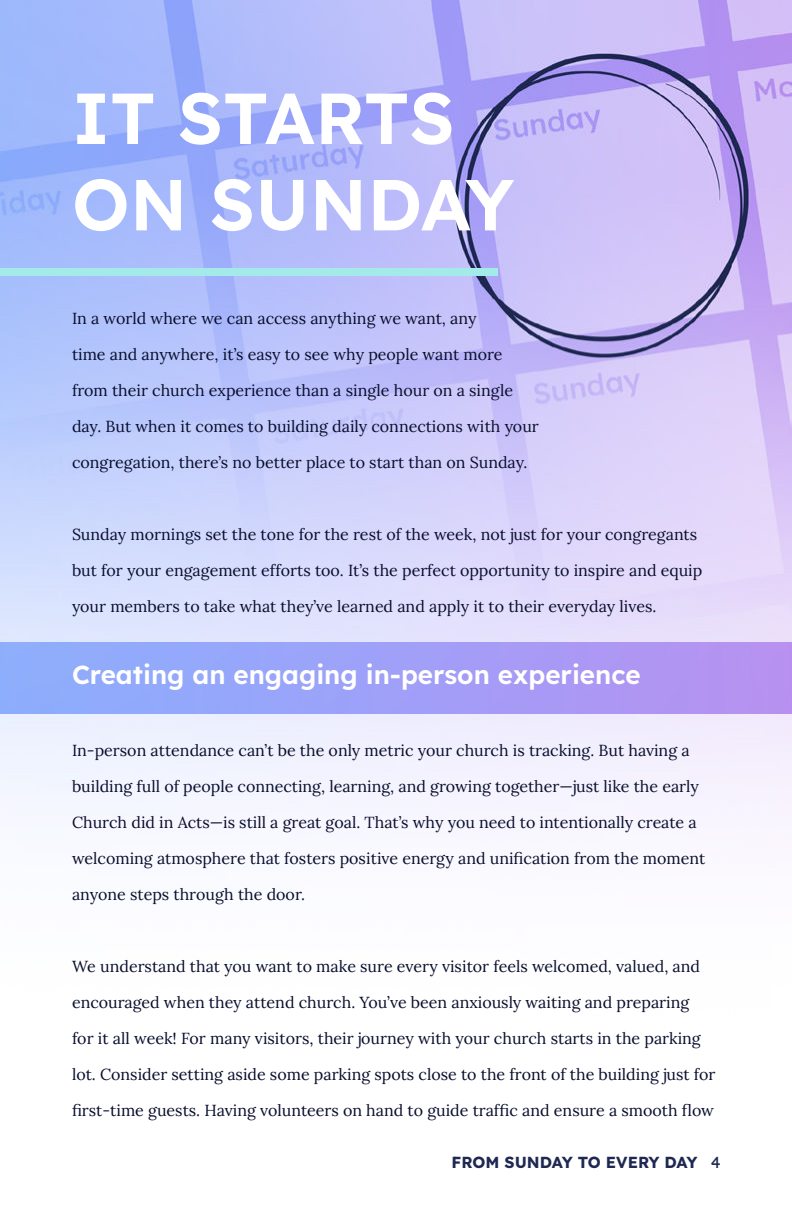
<style>
.page{position:relative;width:792px;height:1224px;background:#fff}
.page>*{position:absolute;margin:0;border:0;box-sizing:border-box;transform-origin:0 0}
.t1{font:600 72px/86.4px "Lexend";color:#fff}
.t2{font:600 26px "Lexend";color:#fff}
.t3{font:16px "Lora";color:#090e2c}
.t4{font:700 16px "Lexend";color:#1e2851}
.s1{font-weight:400}
</style>
<div class="page">
<img style="left:0;top:0;width:792px;height:825px">
<img style="left:0;top:642px;width:792px;height:72px">
<div style="left:0;top:268px;width:498px;height:8px;background:#a3eae8"></div>
<h1 class="t1" style="left:72px;top:81px;width:444px">IT STARTS<br>ON SUNDAY</h1>
<p class="t3" style="left:72px;top:312px;width:406px">In a world where we can access anything we want, any</p>
<p class="t3" style="left:72px;top:342px;width:432px">time and anywhere, it’s easy to see why people want more</p>
<p class="t3" style="left:72px;top:384px;width:443px">from their church experience than a single hour on a single</p>
<p class="t3" style="left:72px;top:420px;width:468px">day. But when it comes to building daily connections with your</p>
<p class="t3" style="left:72px;top:450px;width:457px">congregation, there’s no better place to start than on Sunday.</p>
<p class="t3" style="left:72px;top:522px;width:627px">Sunday mornings set the tone for the rest of the week, not just for your congregants</p>
<p class="t3" style="left:72px;top:564px;width:632px">but for your engagement efforts too. It’s the perfect opportunity to inspire and equip</p>
<p class="t3" style="left:72px;top:600px;width:586px">your members to take what they’ve learned and apply it to their everyday lives.</p>
<h2 class="t2" style="left:72px;top:663px;width:570px">Creating an engaging in-person experience</h2>
<p class="t3" style="left:72px;top:744px;width:619px">In-person attendance can’t be the only metric your church is tracking. But having a</p>
<p class="t3" style="left:72px;top:780px;width:628px">building full of people connecting, learning, and growing together—just like the early</p>
<p class="t3" style="left:72px;top:816px;width:626px">Church did in Acts—is still a great goal. That’s why you need to intentionally create a</p>
<p class="t3" style="left:72px;top:846px;width:635px">welcoming atmosphere that fosters positive energy and unification from the moment</p>
<p class="t3" style="left:72px;top:888px;width:235px">anyone steps through the door.</p>
<p class="t3" style="left:72px;top:960px;width:630px">We understand that you want to make sure every visitor feels welcomed, valued, and</p>
<p class="t3" style="left:72px;top:996px;width:619px">encouraged when they attend church. You’ve been anxiously waiting and preparing</p>
<p class="t3" style="left:72px;top:1032px;width:630px">for it all week! For many visitors, their journey with your church starts in the parking</p>
<p class="t3" style="left:72px;top:1068px;width:645px">lot. Consider setting aside some parking spots close to the front of the building just for</p>
<p class="t3" style="left:72px;top:1098px;width:644px">first-time guests. Having volunteers on hand to guide traffic and ensure a smooth flow</p>
<p class="t4" style="left:451px;top:1153px;width:271px">FROM SUNDAY TO EVERY DAY <span class="s1">4</span></p>
</div>
